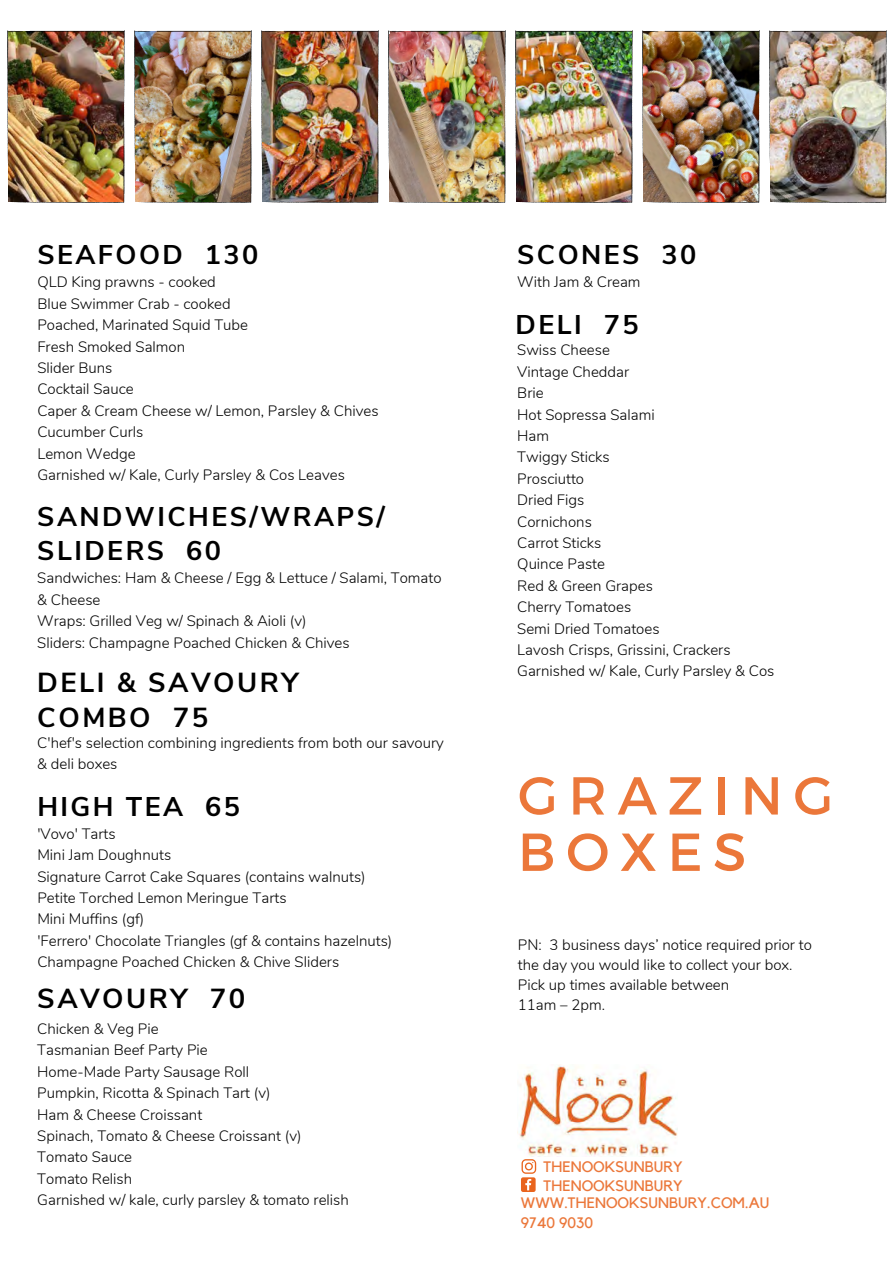
<style>
.page{position:relative;width:894px;height:1264px;background:#fff}
.page>*{position:absolute;margin:0;border:0;box-sizing:border-box;transform-origin:0 0}
.t1{font:53.25px/56.2px "Montserrat";letter-spacing:.2em;color:#eb773a}
.t2{font:700 27.45px/35px "Nunito Sans";letter-spacing:.09em;color:#000}
.t3{font:700 27px/33.8px "Nunito Sans";letter-spacing:.09em;color:#000}
.t4{font:15.15px/16.4px "Kollektif";color:#eb773a}
.t5{font:300 15px/21.5px "Nunito";color:#000}
</style>
<div class="page">
<img style="left:517px;top:1065px;width:160px;height:91px">
<svg style="left:521px;top:1159px;width:15px;height:32px"></svg>
<img style="left:8px;top:30px;width:117px;height:172px">
<img style="left:135px;top:30px;width:116px;height:172px">
<img style="left:261px;top:30px;width:117px;height:172px">
<img style="left:388px;top:30px;width:117px;height:172px">
<img style="left:515px;top:30px;width:117px;height:172px">
<img style="left:642px;top:30px;width:117px;height:172px">
<img style="left:769px;top:30px;width:117px;height:172px">
<h3 class="t3" style="left:37px;top:238px;width:222px">SEAFOOD 130</h3>
<p class="t5" style="left:37px;top:272px;width:342px">QLD King prawns - cooked<br>Blue Swimmer Crab - cooked<br>Poached, Marinated Squid Tube<br>Fresh Smoked Salmon<br>Slider Buns<br>Cocktail Sauce<br>Caper &amp; Cream Cheese w/ Lemon, Parsley &amp; Chives<br>Cucumber Curls<br>Lemon Wedge<br>Garnished w/ Kale, Curly Parsley &amp; Cos Leaves</p>
<h3 class="t3" style="left:37px;top:500px;width:349px">SANDWICHES/WRAPS/<br>SLIDERS 60</h3>
<p class="t5" style="left:37px;top:567px;width:405px">Sandwiches: Ham &amp; Cheese / Egg &amp; Lettuce / Salami, Tomato &amp; Cheese<br>Wraps: Grilled Veg w/ Spinach &amp; Aioli (v)<br>Sliders: Champagne Poached Chicken &amp; Chives</p>
<h2 class="t2" style="left:37px;top:665px;width:262px">DELI &amp; SAVOURY<br>COMBO 75</h2>
<p class="t5" style="left:37px;top:732px;width:408px">C'hef's selection combining ingredients from both our savoury &amp; deli boxes</p>
<h3 class="t3" style="left:517px;top:238px;width:180px">SCONES 30</h3>
<p class="t5" style="left:517px;top:272px;width:125px">With Jam &amp; Cream</p>
<h3 class="t3" style="left:515px;top:308px;width:124px">DELI 75</h3>
<p class="t5" style="left:517px;top:339px;width:258px">Swiss Cheese<br>Vintage Cheddar<br>Brie<br>Hot Sopressa Salami<br>Ham<br>Twiggy Sticks<br>Prosciutto<br>Dried Figs<br>Cornichons<br>Carrot Sticks<br>Quince Paste<br>Red &amp; Green Grapes<br>Cherry Tomatoes<br>Semi Dried Tomatoes<br>Lavosh Crisps, Grissini, Crackers<br>Garnished w/ Kale, Curly Parsley &amp; Cos</p>
<h1 class="t1" style="left:517px;top:764px;width:317px">GRAZING<br>BOXES</h1>
<h3 class="t3" style="left:37px;top:789px;width:204px">HIGH TEA 65</h3>
<p class="t5" style="left:37px;top:823px;width:356px">'Vovo' Tarts<br>Mini Jam Doughnuts<br>Signature Carrot Cake Squares (contains walnuts)<br>Petite Torched Lemon Meringue Tarts<br>Mini Muffins (gf)<br>'Ferrero' Chocolate Triangles (gf &amp; contains hazelnuts)<br>Champagne Poached Chicken &amp; Chive Sliders</p>
<p class="t5" style="left:517px;top:934px;width:295px;line-height:20.2px">PN: 3 business days’ notice required prior to the day you would like to collect your box.<br>Pick up times available between</p>
<h2 class="t2" style="left:37px;top:981px;width:209px">SAVOURY 70</h2>
<p class="t5" style="left:517px;top:994px;width:89px">11am – 2pm.</p>
<p class="t5" style="left:37px;top:1018px;width:313px">Chicken &amp; Veg Pie<br>Tasmanian Beef Party Pie<br>Home-Made Party Sausage Roll<br>Pumpkin, Ricotta &amp; Spinach Tart (v)<br>Ham &amp; Cheese Croissant<br>Spinach, Tomato &amp; Cheese Croissant (v)<br>Tomato Sauce<br>Tomato Relish<br>Garnished w/ kale, curly parsley &amp; tomato relish</p>
<p class="t4" style="left:543px;top:1159px;width:141px">THENOOKSUNBURY</p>
<p class="t4" style="left:521px;top:1178px;width:250px;text-indent:23px">THENOOKSUNBURY<br>WWW.THENOOKSUNBURY.COM.AU</p>
<p class="t4" style="left:521px;top:1215px;width:74px">9740 9030</p>
</div>
